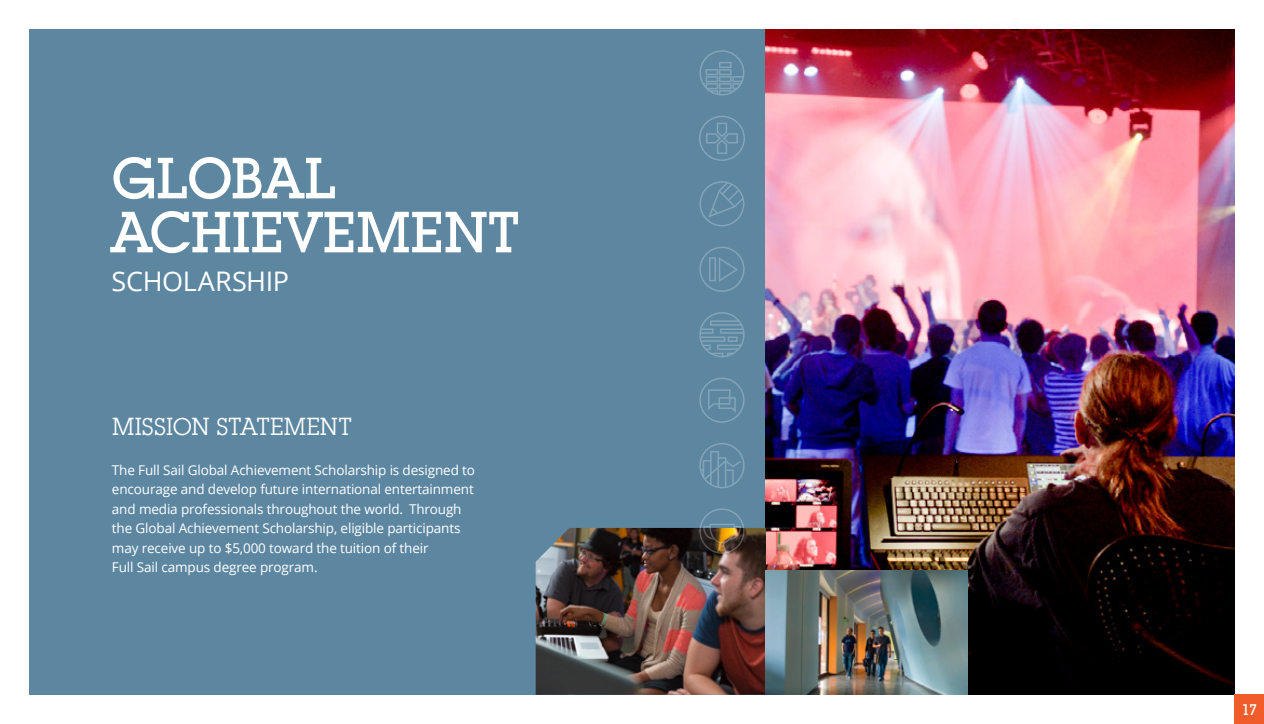
<style>
.page{position:relative;width:1264px;height:724px;background:#fff}
.page>*{position:absolute;margin:0;border:0;box-sizing:border-box;transform-origin:0 0}
.t1{font:500 57px/54px "Lubalin Graph IT Cby BT";letter-spacing:-.015em;color:#fff}
.t2{font:27px "Open Sans";letter-spacing:-.015em;color:#fff}
.t3{font:24px "Lubalin Graph IT Cby BT";letter-spacing:-.025em;color:#fff}
.t4{font:500 15px "Lubalin Graph IT Cby BT";color:#fff}
.t5{font:13.5px/19.5px "Open Sans";letter-spacing:-.01em;color:#fff}
</style>
<div class="page">
<div style="left:29px;top:29px;width:737px;height:665px;background:#5d87a1"></div>
<img style="left:766px;top:29px;width:468px;height:665px">
<img style="left:536px;top:528px;width:230px;height:166px">
<img style="left:766px;top:570px;width:202px;height:124px">
<svg style="left:699px;top:181px;width:45px;height:45px"></svg>
<svg style="left:699px;top:246px;width:45px;height:46px"></svg>
<svg style="left:699px;top:116px;width:46px;height:45px"></svg>
<svg style="left:699px;top:50px;width:45px;height:45px"></svg>
<svg style="left:699px;top:312px;width:45px;height:45px"></svg>
<svg style="left:699px;top:377px;width:45px;height:46px"></svg>
<svg style="left:699px;top:443px;width:45px;height:45px"></svg>
<svg style="left:699px;top:508px;width:45px;height:45px"></svg>
<div style="left:1234px;top:694px;width:30px;height:30px;background:#f15d2a"></div>
<h1 class="t1" style="left:112px;top:151px;width:410px">GLOBAL<br>ACHIEVEMENT</h1>
<h2 class="t2" style="left:112px;top:263px;width:179px">SCHOLARSHIP</h2>
<h3 class="t3" style="left:112px;top:412px;width:242px">MISSION STATEMENT</h3>
<p class="t5" style="left:112px;top:459px;width:364px">The Full Sail Global Achievement Scholarship is designed to encourage and develop future international entertainment and media professionals throughout the world. Through the Global Achievement Scholarship, eligible participants may receive up to $5,000 toward the tuition of their<br>Full Sail campus degree program.</p>
<p class="t4" style="left:1241px;top:700px;width:17px">17</p>
</div>
